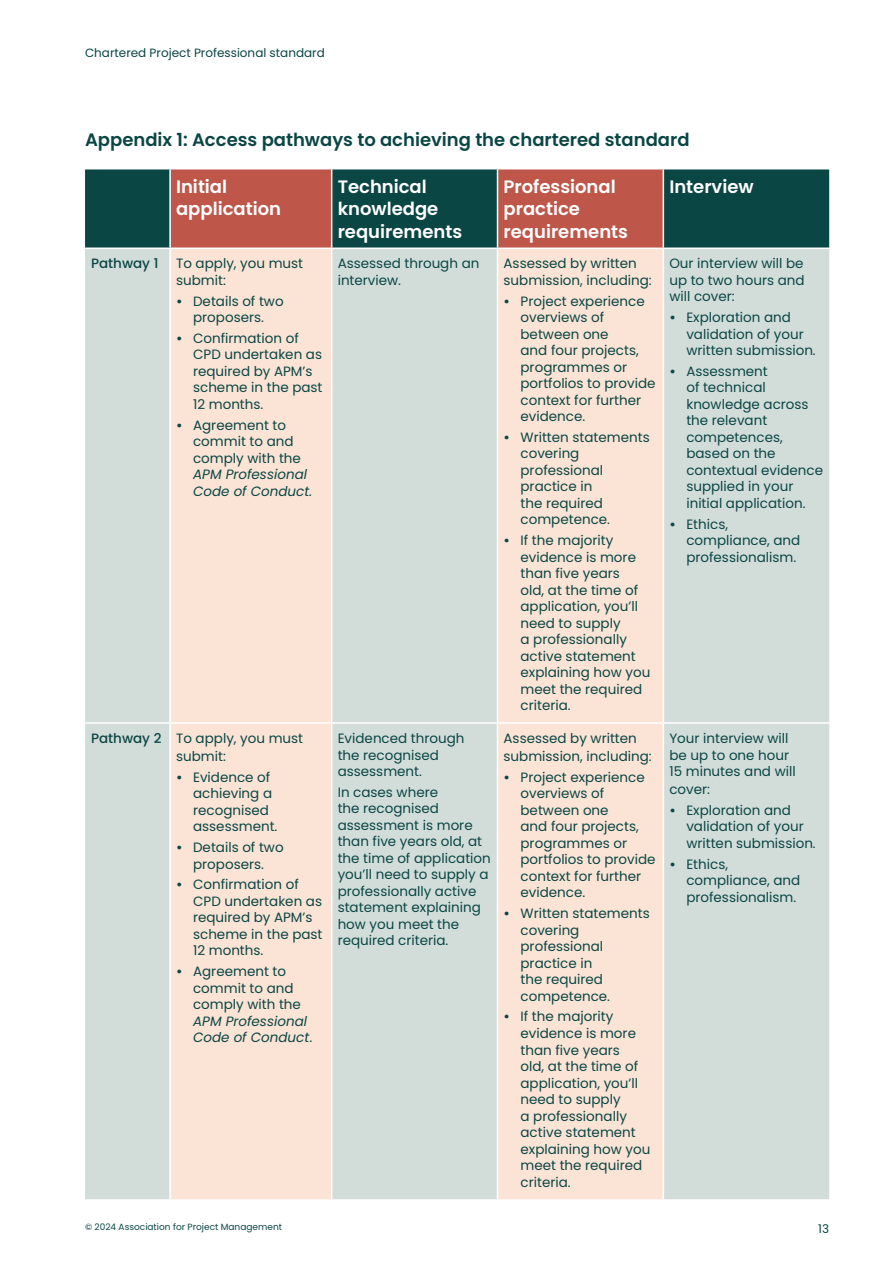
<style>
.page{position:relative;width:893px;height:1263px;background:#fff}
.page>*{position:absolute;margin:0;border:0;box-sizing:border-box;transform-origin:0 0}
.Ahead{font:600 18px/22.5px "Poppins";color:#fff}
.Ahead-2{font:600 18px "Poppins";color:#0a4644}
.Bullet_point{font:13.5px/16.5px "Poppins";color:#0a4644}
.Body_copy{font:13.5px/16.5px "Poppins";color:#0a4644}
.Body_copy-2{font:500 13.5px "Poppins";color:#0a4644}
.t1{font:12px "Poppins";color:#0a4644}
.t2{font:9px "Poppins";color:#0a4644}
.s1{font-weight:600}
.s2{font-style:italic}
</style>
<div class="page">
<div style="left:85px;top:169px;width:744px;height:78px;background:#0a4644"></div>
<svg style="left:171px;top:169px;width:492px;height:78px;background:#825249"></svg>
<div style="left:85px;top:249px;width:744px;height:950px;background:#d2ddda"></div>
<svg style="left:171px;top:249px;width:492px;height:950px;background:#ede1d7"></svg>
<hr style="left:169px;top:169px;width:2px;height:78px;background:#fff">
<hr style="left:331px;top:169px;width:1px;height:78px;background:#fff">
<hr style="left:497px;top:169px;width:1px;height:78px;background:#fff">
<hr style="left:663px;top:169px;width:1px;height:78px;background:#fff">
<hr style="left:169px;top:249px;width:2px;height:473px;background:#fff">
<hr style="left:331px;top:249px;width:1px;height:473px;background:#fff">
<hr style="left:497px;top:249px;width:1px;height:473px;background:#fff">
<hr style="left:663px;top:249px;width:1px;height:473px;background:#fff">
<hr style="left:85px;top:722px;width:85px;height:2px;background:#fff">
<hr style="left:170px;top:722px;width:162px;height:2px;background:#fff">
<hr style="left:169px;top:724px;width:2px;height:475px;background:#fff">
<hr style="left:332px;top:722px;width:165px;height:2px;background:#fff">
<hr style="left:331px;top:724px;width:1px;height:475px;background:#fff">
<hr style="left:497px;top:722px;width:166px;height:2px;background:#fff">
<hr style="left:497px;top:724px;width:1px;height:475px;background:#fff">
<hr style="left:663px;top:722px;width:166px;height:2px;background:#fff">
<hr style="left:663px;top:724px;width:1px;height:475px;background:#fff">
<p class="t1" style="left:85px;top:46px;width:241px">Chartered Project Professional standard</p>
<p class="Ahead-2" style="left:85px;top:130px;width:606px">Appendix 1: Access pathways to achieving the chartered standard</p>
<p class="Ahead" style="left:176px;top:175px;width:107px">Initial application</p>
<p class="Ahead" style="left:338px;top:175px;width:126px">Technical knowledge requirements</p>
<p class="Ahead" style="left:503px;top:175px;width:126px">Professional practice requirements</p>
<p class="Ahead" style="left:669px;top:175px;width:86px">Interview</p>
<p class="Body_copy-2" style="left:91px;top:256px;width:69px">Pathway 1</p>
<p class="Body_copy" style="left:176px;top:256px;width:129px">To apply, you must submit:</p>
<p class="Bullet_point" style="left:176px;top:293px;width:109px;text-align:center"><span class="s1">•</span> Details of two proposers.</p>
<p class="Bullet_point" style="left:193px;top:330px;width:131px;text-indent:-17px"><span class="s1">•</span> Confirmation of<br>CPD undertaken as required by APM’s scheme in the past<br>12 months.</p>
<p class="Bullet_point" style="left:193px;top:417px;width:121px;text-indent:-17px"><span class="s1">•</span> Agreement to commit to and comply with the<br><span class="s2">APM Professional<br>Code of Conduct.</span></p>
<p class="Body_copy" style="left:338px;top:256px;width:143px">Assessed through an interview.</p>
<p class="Body_copy" style="left:503px;top:256px;width:150px">Assessed by written submission, including:</p>
<p class="Bullet_point" style="left:520px;top:293px;width:137px;text-indent:-17px"><span class="s1">•</span> Project experience overviews of between one<br>and four projects, programmes or portfolios to provide context for further evidence.</p>
<p class="Bullet_point" style="left:520px;top:429px;width:131px;text-indent:-17px"><span class="s1">•</span> Written statements covering professional practice in<br>the required competence.</p>
<p class="Bullet_point" style="left:520px;top:532px;width:131px;text-indent:-17px"><span class="s1">•</span> If the majority evidence is more than five years<br>old, at the time of application, you’ll need to supply<br>a professionally active statement explaining how you meet the required criteria.</p>
<p class="Body_copy" style="left:669px;top:256px;width:137px;text-align:justify">Our interview will be up to two hours and will cover:</p>
<p class="Bullet_point" style="left:686px;top:309px;width:131px;text-indent:-17px"><span class="s1">•</span> Exploration and validation of your written submission.</p>
<p class="Bullet_point" style="left:686px;top:363px;width:138px;text-indent:-17px"><span class="s1">•</span> Assessment<br>of technical knowledge across the relevant competences, based on the contextual evidence supplied in your initial application.</p>
<p class="Bullet_point" style="left:686px;top:516px;width:116px;text-indent:-17px"><span class="s1">•</span> Ethics, compliance, and professionalism.</p>
<p class="Body_copy-2" style="left:91px;top:731px;width:72px">Pathway 2</p>
<p class="Body_copy" style="left:176px;top:729px;width:129px;line-height:18px">To apply, you must submit:</p>
<p class="Bullet_point" style="left:193px;top:769px;width:86px;text-indent:-17px"><span class="s1">•</span> Evidence of achieving a recognised assessment.</p>
<p class="Bullet_point" style="left:176px;top:839px;width:109px;text-align:center"><span class="s1">•</span> Details of two proposers.</p>
<p class="Bullet_point" style="left:193px;top:876px;width:131px;text-indent:-17px"><span class="s1">•</span> Confirmation of<br>CPD undertaken as required by APM’s scheme in the past<br>12 months.</p>
<p class="Bullet_point" style="left:193px;top:963px;width:121px;text-indent:-17px"><span class="s1">•</span> Agreement to commit to and comply with the<br><span class="s2">APM Professional<br>Code of Conduct</span>.</p>
<p class="Body_copy" style="left:338px;top:730px;width:128px">Evidenced through the recognised assessment.</p>
<p class="Body_copy" style="left:338px;top:784px;width:155px">In cases where<br>the recognised assessment is more than five years old, at the time of application you’ll need to supply a professionally active statement explaining how you meet the required criteria.</p>
<p class="Body_copy" style="left:503px;top:729px;width:150px;line-height:18px">Assessed by written submission, including:</p>
<p class="Bullet_point" style="left:520px;top:769px;width:137px;text-indent:-17px"><span class="s1">•</span> Project experience overviews of between one<br>and four projects, programmes or portfolios to provide context for further evidence.</p>
<p class="Bullet_point" style="left:520px;top:905px;width:131px;text-indent:-17px"><span class="s1">•</span> Written statements covering professional practice in<br>the required competence.</p>
<p class="Body_copy" style="left:520px;top:1008px;width:131px;text-indent:-17px"><span class="s1">•</span> If the majority evidence is more than five years<br>old, at the time of application, you’ll need to supply<br>a professionally active statement explaining how you meet the required criteria.</p>
<p class="Body_copy" style="left:669px;top:730px;width:128px">Your interview will be up to one hour<br>15 minutes and will</p>
<p class="Body_copy" style="left:669px;top:781px;width:42px">cover:</p>
<p class="Bullet_point" style="left:686px;top:802px;width:131px;text-indent:-17px"><span class="s1">•</span> Exploration and validation of your written submission.</p>
<p class="Bullet_point" style="left:686px;top:856px;width:116px;text-indent:-17px"><span class="s1">•</span> Ethics, compliance, and professionalism.</p>
<p class="t2" style="left:85px;top:1221px;width:198px">© 2024 Association for Project Management</p>
<p class="t1" style="left:818px;top:1222px;width:12px">13</p>
</div>
